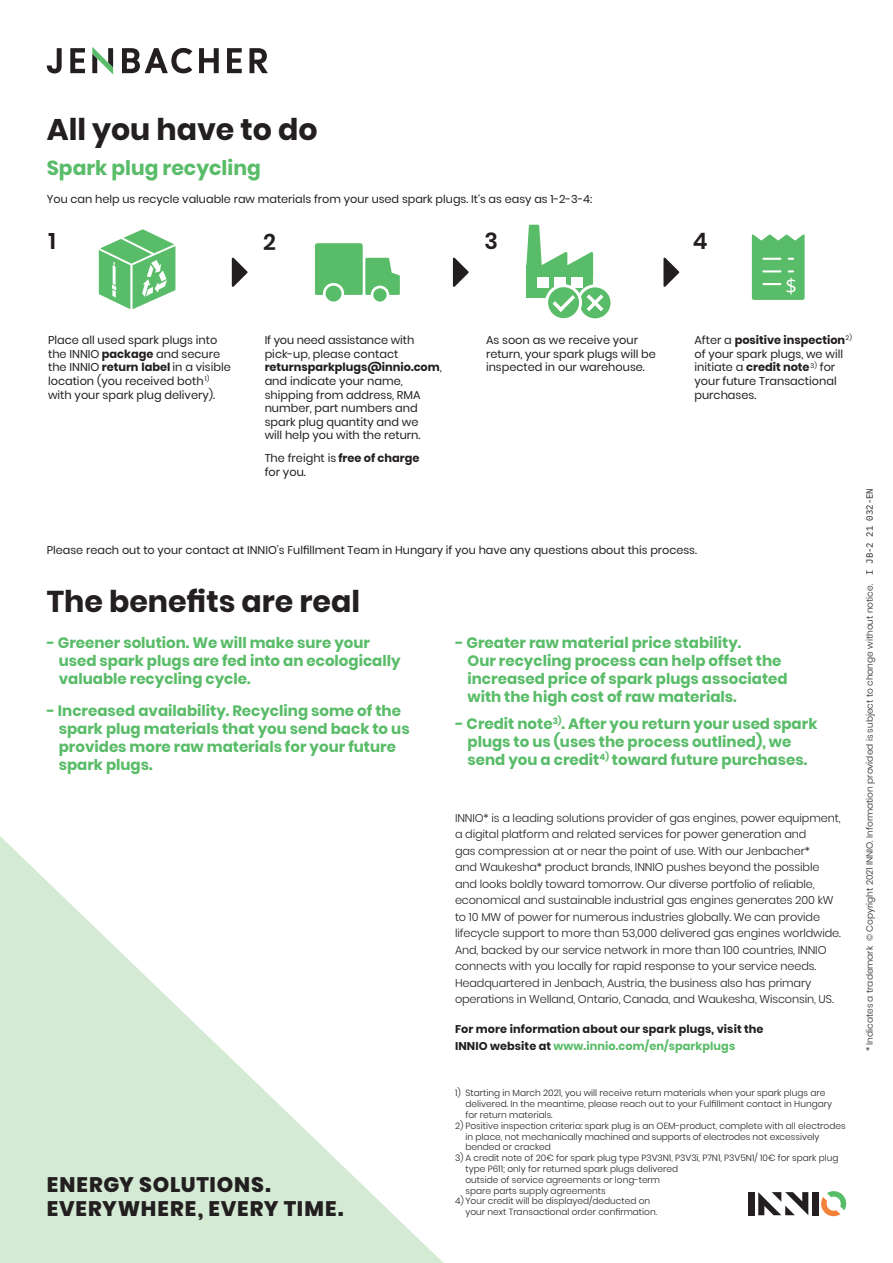
<style>
.page{position:relative;width:893px;height:1263px;background:#fff}
.page>*{position:absolute;margin:0;border:0;box-sizing:border-box;transform-origin:0 0}
.Titel{font:700 30px "Poppins";color:#231f20}
.t1{font:600 22.65px "Poppins";color:#231f20}
.t2{font:800 21px "Poppins";letter-spacing:.04em;color:#231f20}
.Titel_sub{font:700 20.25px "Poppins";color:#59bc68}
.Fliess_headline{font:700 15px/18px "Poppins";color:#59bc68}
.t3{font:11.4px/13.6px "Poppins";color:#231f20}
.t4{font:300 11.25px/16.5px "Poppins";letter-spacing:-.01em;color:#231f20}
.Fliesstext{font:11.25px "Poppins";color:#231f20}
.Fliesstext-2{font:700 11.25px/16.5px "Poppins";letter-spacing:.01em;color:#231f20}
.t5{font:300 9px/10.8px "Poppins";color:#231f20}
.s1{font-weight:700}
.s2{color:#59bc68}
.s3{font-family:"IBM Plex Mono";font-weight:400}
</style>
<div class="page">
<svg style="left:0;top:836px;width:443px;height:427px"></svg>
<div style="left:748px;top:1192px;width:6px;height:23px;background:#231f20"></div>
<div style="left:812px;top:1192px;width:6px;height:23px;background:#231f20"></div>
<svg style="left:758px;top:1192px;width:50px;height:23px"></svg>
<svg style="left:821px;top:1191px;width:25px;height:25px"></svg>
<div style="left:373px;top:288px;width:14px;height:14px;background:#59bc68;border-radius:50%"></div>
<svg style="left:315px;top:243px;width:85px;height:52px"></svg>
<div style="left:326px;top:286px;width:15px;height:16px;background:#59bc68;border-radius:50%"></div>
<svg style="left:99px;top:229px;width:76px;height:80px"></svg>
<div style="left:526px;top:265px;width:67px;height:33px;background:#59bc68"></div>
<svg style="left:526px;top:225px;width:67px;height:40px"></svg>
<div style="left:537px;top:277px;width:12px;height:10px;background:#fff"></div>
<div style="left:554px;top:277px;width:12px;height:10px;background:#fff"></div>
<div style="left:571px;top:277px;width:12px;height:10px;background:#fff"></div>
<svg style="left:578px;top:286px;width:34px;height:34px"></svg>
<div style="left:576px;top:284px;width:37px;height:37px;border:3px solid #fff;border-radius:50%"></div>
<svg style="left:587px;top:294px;width:16px;height:17px"></svg>
<svg style="left:547px;top:286px;width:33px;height:34px"></svg>
<div style="left:545px;top:284px;width:37px;height:37px;border:3px solid #fff;border-radius:50%"></div>
<svg style="left:553px;top:295px;width:22px;height:17px"></svg>
<svg style="left:752px;top:234px;width:53px;height:66px"></svg>
<svg style="left:232px;top:257px;width:16px;height:30px"></svg>
<svg style="left:453px;top:257px;width:16px;height:30px"></svg>
<svg style="left:663px;top:257px;width:16px;height:30px"></svg>
<svg style="left:122px;top:48px;width:70px;height:25px"></svg>
<svg style="left:199px;top:48px;width:20px;height:25px"></svg>
<svg style="left:227px;top:48px;width:15px;height:25px"></svg>
<svg style="left:249px;top:48px;width:19px;height:25px"></svg>
<svg style="left:70px;top:48px;width:15px;height:25px"></svg>
<svg style="left:47px;top:48px;width:15px;height:25px"></svg>
<svg style="left:92px;top:47px;width:21px;height:28px"></svg>
<p class="Titel" style="left:47px;top:112px;width:272px">All you have to do</p>
<p class="Titel_sub" style="left:47px;top:156px;width:215px">Spark plug recycling</p>
<p class="Fliesstext" style="left:47px;top:192px;width:547px">You can help us recycle valuable raw materials from your used spark plugs. It‘s as easy as 1-2-3-4:</p>
<p class="t1" style="left:49px;top:228px;width:9px">1</p>
<p class="t1" style="left:263px;top:229px;width:14px">2</p>
<p class="t1" style="left:484px;top:228px;width:15px">3</p>
<p class="t1" style="left:693px;top:228px;width:16px">4</p>
<p class="t3" style="left:48px;top:333px;width:184px">Place all used spark plugs into the INNIO <span class="s1">package</span> and secure the INNIO <span class="s1">return label</span> in a visible location (you received both <sup>1) </sup>with your spark plug delivery).</p>
<p class="t3" style="left:265px;top:333px;width:179px">If you need assistance with pick-up, please contact <span class="s1">returnsparkplugs@innio.com</span>, and indicate your name, shipping from address, RMA number, part numbers and spark plug quantity and we<br>will help you with the return.</p>
<p class="t3" style="left:265px;top:451px;width:156px">The freight is <span class="s1">free of charge </span>for you.</p>
<p class="t3" style="left:486px;top:333px;width:171px">As soon as we receive your return, your spark plugs will be inspected in our warehouse.</p>
<p class="t3" style="left:694px;top:333px;width:159px">After a <span class="s1">positive inspection</span><sup>2) </sup>of your spark plugs, we will initiate a <span class="s1">credit note</span><sup>3)</sup> for your future Transactional purchases.</p>
<p class="Fliesstext" style="left:47px;top:543px;width:652px">Please reach out to your contact at INNIO’s Fulfillment Team in Hungary if you have any questions about this process.</p>
<p class="Titel" style="left:47px;top:584px;width:315px">The benefits are real</p>
<p class="Fliess_headline" style="left:59px;top:634px;width:343px;text-indent:-12px">- Greener solution. We will make sure your used spark plugs are fed into an ecologically valuable recycling cycle.</p>
<p class="Fliess_headline" style="left:59px;top:701px;width:352px;text-indent:-12px">- Increased availability. Recycling some of the spark plug materials that you send back to us provides more raw materials for your future spark plugs.</p>
<p class="t2" style="left:47px;top:1173px;width:226px">ENERGY SOLUTIONS.</p>
<p class="t2" style="left:47px;top:1197px;width:298px">EVERYWHERE, EVERY TIME.</p>
<p class="Fliess_headline" style="left:467px;top:634px;width:322px;text-indent:-12px">- Greater raw material price stability.<br>Our recycling process can help offset the increased price of spark plugs associated with the high cost of raw materials.</p>
<p class="Fliess_headline" style="left:467px;top:715px;width:351px;text-indent:-12px">- Credit note<sup>3)</sup>. After you return your used spark plugs to us (uses the process outlined), we send you a credit<sup>4)</sup> toward future purchases.</p>
<p class="t4" style="left:455px;top:810px;width:387px">INNIO* is a leading solutions provider of gas engines, power equipment, a digital platform and related services for power generation and<br>gas compression at or near the point of use. With our Jenbacher*<br>and Waukesha* product brands, INNIO pushes beyond the possible and looks boldly toward tomorrow. Our diverse portfolio of reliable, economical and sustainable industrial gas engines generates 200 kW to 10 MW of power for numerous industries globally. We can provide lifecycle support to more than 53,000 delivered gas engines worldwide.<br>And, backed by our service network in more than 100 countries, INNIO connects with you locally for rapid response to your service needs.<br>Headquartered in Jenbach, Austria, the business also has primary operations in Welland, Ontario, Canada, and Waukesha, Wisconsin, US.</p>
<p class="Fliesstext-2" style="left:455px;top:1021px;width:310px">For more information about our spark plugs, visit the<br>INNIO website at <span class="s2">www.innio.com/en/sparkplugs</span></p>
<p class="t5" style="left:465px;top:1088px;width:368px;text-indent:-10px">1) Starting in March 2021, you will receive return materials when your spark plugs are delivered. In the meantime, please reach out to your Fulfillment contact in Hungary for return materials.</p>
<p class="t5" style="left:465px;top:1120px;width:382px;text-indent:-10px">2) Positive inspection criteria: spark plug is an OEM-product, complete with all electrodes in place, not mechanically machined and supports of electrodes not excessively bended or cracked</p>
<p class="t5" style="left:465px;top:1152px;width:375px;text-indent:-10px">3) A credit note of 20€ for spark plug type P3V3N1, P3V3i, P7N1, P3V5N1/ 10€ for spark plug type P611; only for returned spark plugs delivered<br>outside of service agreements or long-term<br>spare parts supply agreements</p>
<p class="t5" style="left:465px;top:1196px;width:193px;text-indent:-10px">4) Your credit will be displayed/deducted on your next Transactional order confirmation.</p>
<p class="t5" style="left:864px;top:1051px;width:564px;rotate:-90deg">* Indicates a trademark © Copyright 2021 INNIO. Information provided is subject to change without notice. <span class="s3">I JB-2 21 032-EN</span></p>
</div>
